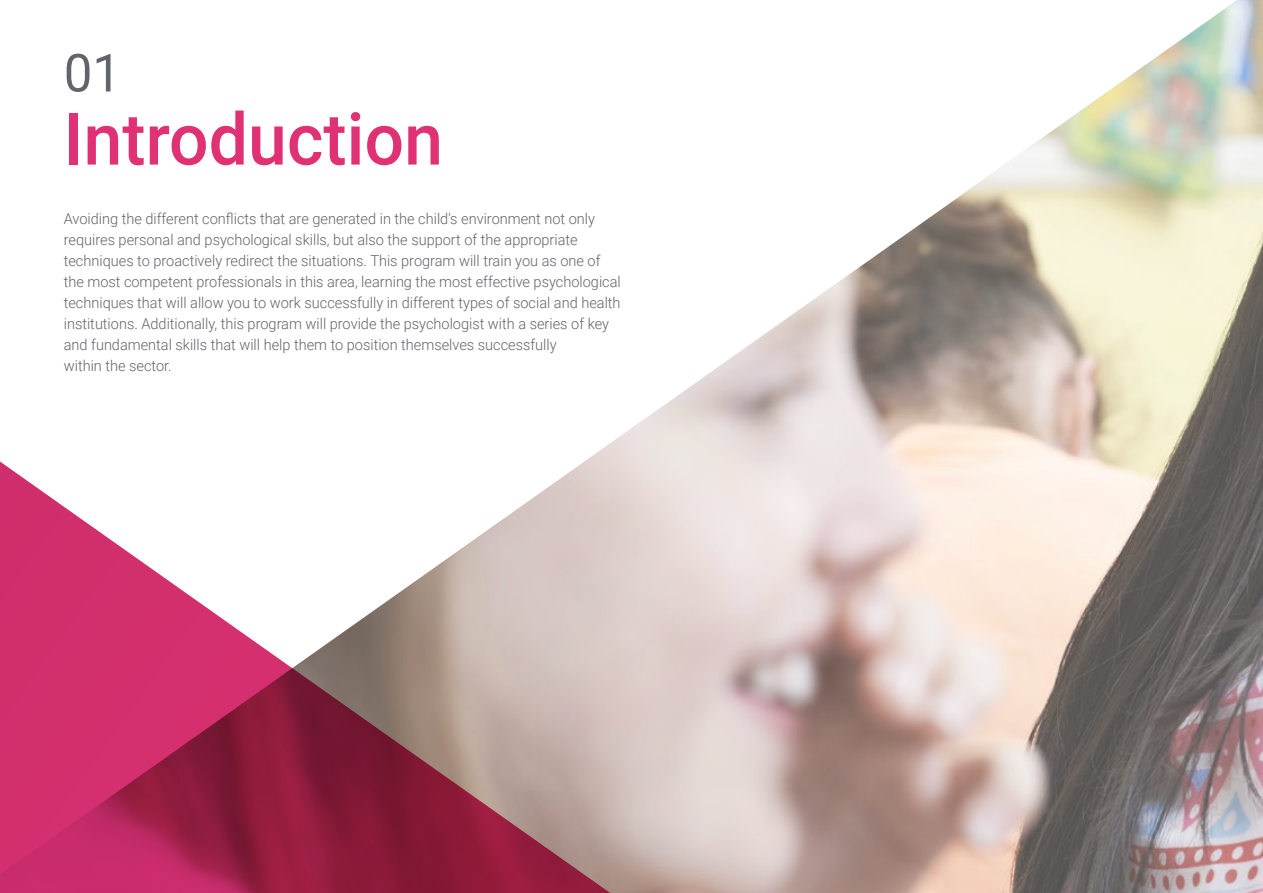
<style>
.page{position:relative;width:1263px;height:893px;background:#fff}
.page>*{position:absolute;margin:0;border:0;box-sizing:border-box;transform-origin:0 0}
.t1{font:500 72px "Roboto";color:#df3174}
.t2{font:52.5px "Roboto";color:#61646a}
.t3{font:300 15px/21px "Roboto";color:#61646a}
</style>
<div class="page">
<img style="left:607px;top:0;width:656px;height:893px">
<svg style="left:0;top:446px;width:640px;height:447px"></svg>
<h2 class="t2" style="left:64px;top:36px;width:59px">01</h2>
<h1 class="t1" style="left:64px;top:89px;width:381px">Introduction</h1>
<p class="t3" style="left:64px;top:207px;width:558px">Avoiding the different conflicts that are generated in the child's environment not only requires personal and psychological skills, but also the support of the appropriate techniques to proactively redirect the situations. This program will train you as one of the most competent professionals in this area, learning the most effective psychological techniques that will allow you to work successfully in different types of social and health institutions. Additionally, this program will provide the psychologist with a series of key and fundamental skills that will help them to position themselves successfully<br>within the sector.</p>
</div>
